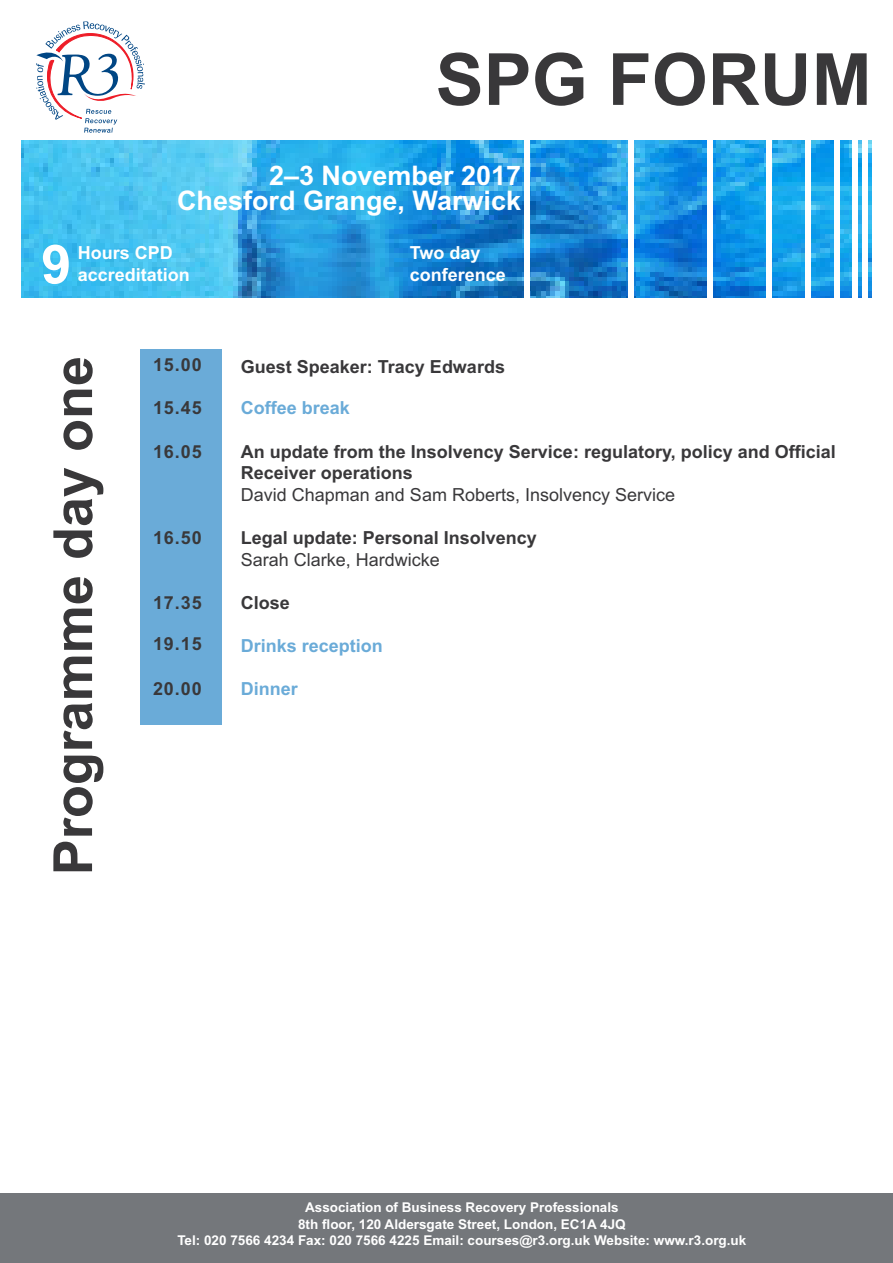
<style>
.page{position:relative;width:893px;height:1263px;background:#fff}
.page>*{position:absolute;margin:0;border:0;box-sizing:border-box;transform-origin:0 0}
.t1{font:700 72px "Arial";color:#39383a}
.t2{font:700 54px "Arial";color:#39383a}
.t3{font:700 54px "Arial";color:#fff}
.t4{font:700 27px/25.2px "Arial";color:#fff;text-align:right}
.t5{font:700 18px/21.6px "Arial";color:#39383a}
.t6{font:18px "Arial";color:#39383a}
.t7{font:700 18px/21.6px "Arial";color:#fff}
.t8{font:700 18px "Arial";color:#6aabd8}
.t9{font:700 13.5px/16.2px "Arial";color:#fff;text-align:center}
</style>
<div class="page">
<img style="left:21px;top:140px;width:851px;height:158px">
<svg style="left:36px;top:21px;width:109px;height:112px"></svg>
<div style="left:524px;top:140px;width:6px;height:158px;background:#fff"></div>
<div style="left:628px;top:140px;width:5px;height:158px;background:#fff"></div>
<div style="left:707px;top:140px;width:6px;height:158px;background:#fff"></div>
<div style="left:766px;top:140px;width:6px;height:158px;background:#fff"></div>
<div style="left:805px;top:140px;width:6px;height:158px;background:#fff"></div>
<div style="left:835px;top:140px;width:5px;height:158px;background:#fff"></div>
<div style="left:852px;top:140px;width:6px;height:158px;background:#fff"></div>
<div style="left:862px;top:140px;width:5px;height:158px;background:#fff"></div>
<div style="left:0;top:1193px;width:893px;height:70px;background:#74777b"></div>
<div style="left:140px;top:349px;width:81px;height:376px;background:#6aabd8"></div>
<h1 class="t1" style="left:436px;top:38px;width:438px">SPG FORUM</h1>
<h3 class="t4" style="left:177px;top:163px;width:346px">2–3 November 2017<br>Chesford Grange, Warwick</h3>
<h2 class="t3" style="left:41px;top:233px;width:32px">9</h2>
<p class="t7" style="left:78px;top:242px;width:97px">Hours CPD</p>
<p class="t7" style="left:78px;top:263px;width:114px">accreditation</p>
<p class="t7" style="left:410px;top:242px;width:98px">Two day conference</p>
<h2 class="t2" style="left:42px;top:875px;width:521px;rotate:-90deg">Programme day one</h2>
<p class="t5" style="left:241px;top:356px;width:266px">Guest Speaker: Tracy Edwards</p>
<p class="t5" style="left:153px;top:354px;width:50px">15.00</p>
<p class="t5" style="left:153px;top:397px;width:50px">15.45</p>
<p class="t5" style="left:153px;top:440px;width:50px">16.05</p>
<p class="t8" style="left:241px;top:398px;width:111px">Coffee break</p>
<p class="t5" style="left:241px;top:440px;width:596px">An update from the Insolvency Service: regulatory, policy and Official<br>Receiver operations</p>
<p class="t6" style="left:241px;top:484px;width:436px">David Chapman and Sam Roberts, Insolvency Service</p>
<p class="t5" style="left:241px;top:527px;width:298px">Legal update: Personal Insolvency</p>
<p class="t6" style="left:241px;top:549px;width:201px">Sarah Clarke, Hardwicke</p>
<p class="t5" style="left:241px;top:592px;width:51px">Close</p>
<p class="t8" style="left:241px;top:635px;width:144px">Drinks reception</p>
<p class="t8" style="left:241px;top:678px;width:59px">Dinner</p>
<p class="t5" style="left:153px;top:527px;width:50px">16.50</p>
<p class="t5" style="left:153px;top:592px;width:50px">17.35</p>
<p class="t5" style="left:153px;top:633px;width:50px">19.15</p>
<p class="t5" style="left:153px;top:678px;width:50px">20.00</p>
<p class="t9" style="left:177px;top:1199px;width:570px">Association of Business Recovery Professionals<br>8th floor, 120 Aldersgate Street, London, EC1A 4JQ<br>Tel: 020 7566 4234 Fax: 020 7566 4225 Email: courses@r3.org.uk Website: www.r3.org.uk</p>
</div>
